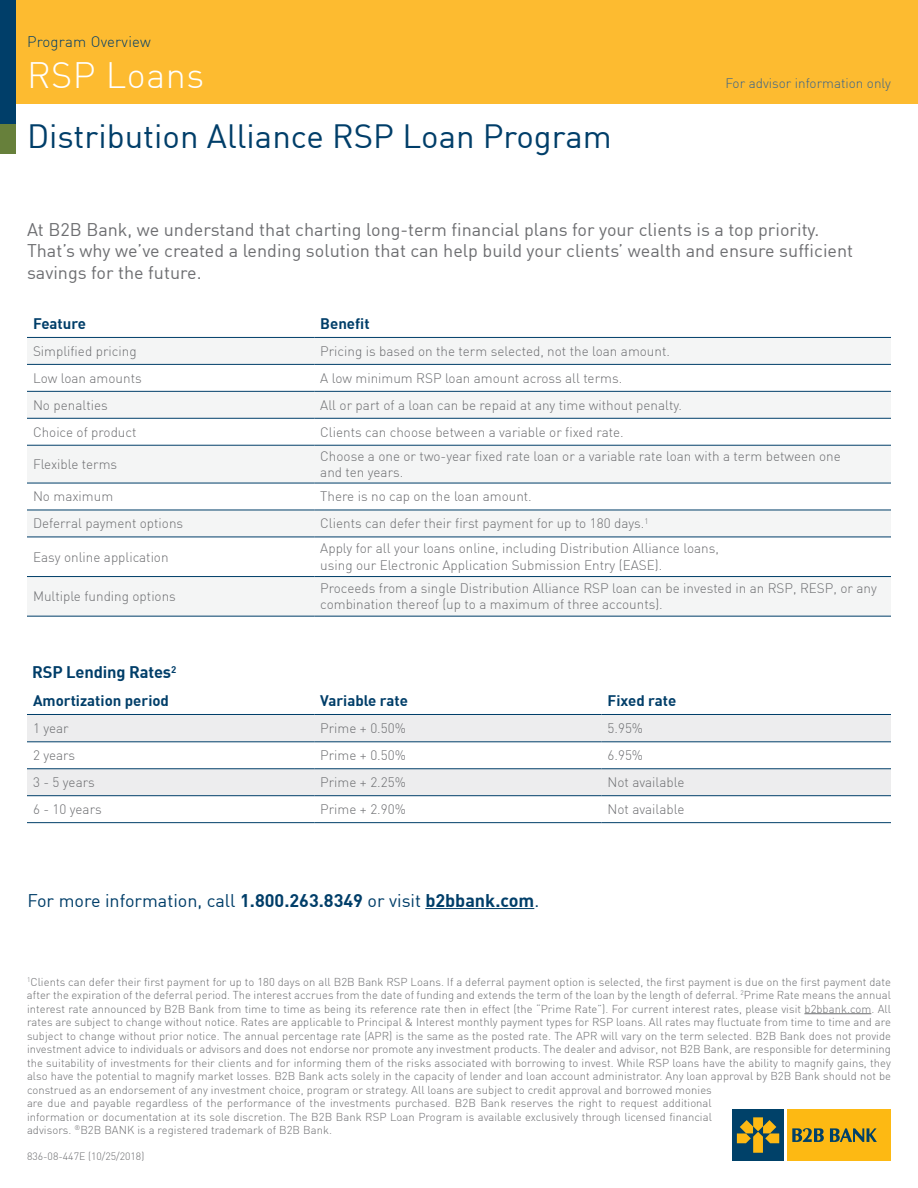
<style>
.page{position:relative;width:918px;height:1188px;background:#fff}
.page>*{position:absolute;margin:0;border:0;box-sizing:border-box;transform-origin:0 0}
.t1{font:300 36px "DIN";letter-spacing:.015em;color:#fff}
.t2{font:33px "DIN";color:#003e69}
.t3{font:18px/21.6px "DIN";color:#6d6e71}
.t4{font:18px "DIN";color:#003e69}
.t5{font:700 16.5px "DIN";letter-spacing:-.01em;color:#003e69}
.t6{font:700 15px "DIN";color:#003e69}
.t7{font:300 15px "DIN";letter-spacing:.015em;color:#003e69}
.t8{font:300 13.5px/16.2px "DIN";color:#6d6e71}
.t9{font:300 13.5px "DIN";color:#3a648a}
.t10{font:300 11.25px/13.5px "DIN";letter-spacing:.005em;color:#6d6e71}
.t11{font:300 10.5px "DIN";color:#6d6e71}
.s1{font-weight:700}
</style>
<div class="page">
<div style="left:0;top:0;width:16px;height:153px;background:#67803b"></div>
<div style="left:0;top:0;width:918px;height:104px;background:#fdbb30"></div>
<div style="left:0;top:0;width:15px;height:123px;background:#003e69"></div>
<div style="left:732px;top:1109px;width:52px;height:52px;background:#004169"></div>
<svg style="left:737px;top:1117px;width:42px;height:36px"></svg>
<div style="left:787px;top:1109px;width:104px;height:52px;background:#fdb913"></div>
<svg style="left:792px;top:1128px;width:32px;height:14px"></svg>
<svg style="left:830px;top:1128px;width:47px;height:14px"></svg>
<div style="left:27px;top:715px;width:864px;height:80px;background:#ededee"></div>
<svg style="left:27px;top:743px;width:864px;height:26px"></svg>
<hr style="left:27px;top:714px;width:287px;height:1px;background:#003e69">
<hr style="left:314px;top:714px;width:288px;height:1px;background:#003e69">
<hr style="left:602px;top:714px;width:289px;height:1px;background:#003e69">
<hr style="left:27px;top:742px;width:287px;height:1px;background:#003e69">
<hr style="left:314px;top:742px;width:288px;height:1px;background:#003e69">
<hr style="left:602px;top:742px;width:289px;height:1px;background:#003e69">
<hr style="left:27px;top:769px;width:287px;height:1px;background:#003e69">
<hr style="left:314px;top:769px;width:288px;height:1px;background:#003e69">
<hr style="left:602px;top:769px;width:289px;height:1px;background:#003e69">
<hr style="left:27px;top:795px;width:287px;height:1px;background:#003e69">
<hr style="left:314px;top:795px;width:288px;height:1px;background:#003e69">
<hr style="left:602px;top:795px;width:289px;height:1px;background:#003e69">
<hr style="left:27px;top:822px;width:287px;height:1px;background:#003e69">
<hr style="left:314px;top:822px;width:288px;height:1px;background:#003e69">
<hr style="left:602px;top:822px;width:289px;height:1px;background:#003e69">
<div style="left:27px;top:338px;width:864px;height:278px;background:#f4f5f5"></div>
<svg style="left:27px;top:365px;width:864px;height:211px"></svg>
<hr style="left:27px;top:391px;width:287px;height:1px;background:#003e69">
<hr style="left:314px;top:391px;width:577px;height:1px;background:#003e69">
<hr style="left:27px;top:418px;width:287px;height:1px;background:#003e69">
<hr style="left:314px;top:418px;width:577px;height:1px;background:#003e69">
<hr style="left:27px;top:445px;width:287px;height:1px;background:#003e69">
<hr style="left:314px;top:445px;width:577px;height:1px;background:#003e69">
<hr style="left:27px;top:483px;width:287px;height:1px;background:#003e69">
<hr style="left:314px;top:483px;width:577px;height:1px;background:#003e69">
<hr style="left:27px;top:510px;width:287px;height:1px;background:#003e69">
<hr style="left:314px;top:510px;width:577px;height:1px;background:#003e69">
<hr style="left:27px;top:537px;width:287px;height:1px;background:#003e69">
<hr style="left:314px;top:537px;width:577px;height:1px;background:#003e69">
<hr style="left:27px;top:364px;width:287px;height:1px;background:#003e69">
<hr style="left:314px;top:364px;width:577px;height:1px;background:#003e69">
<hr style="left:27px;top:337px;width:287px;height:1px;background:#003e69">
<hr style="left:314px;top:337px;width:577px;height:1px;background:#003e69">
<hr style="left:27px;top:576px;width:287px;height:1px;background:#003e69">
<hr style="left:314px;top:576px;width:577px;height:1px;background:#003e69">
<hr style="left:27px;top:616px;width:287px;height:1px;background:#003e69">
<hr style="left:314px;top:616px;width:577px;height:1px;background:#003e69">
<hr style="left:804px;top:1013px;width:67px;height:1px;background:#6d6e71">
<hr style="left:425px;top:908px;width:109px;height:1px;background:#003e69">
<h3 class="t7" style="left:27px;top:33px;width:125px">Program Overview</h3>
<h1 class="t1" style="left:27px;top:53px;width:179px">RSP Loans</h1>
<h2 class="t2" style="left:27px;top:115px;width:586px">Distribution Alliance RSP Loan Program</h2>
<p class="t9" style="left:725px;top:75px;width:167px">For advisor information only</p>
<h3 class="t3" style="left:27px;top:218px;width:828px">At B2B Bank, we understand that charting long-term financial plans for your clients is a top priority.<br>That’s why we’ve created a lending solution that can help build your clients’ wealth and ensure sufficient savings for the future.</h3>
<h3 class="t6" style="left:33px;top:314px;width:55px">Feature</h3>
<h3 class="t6" style="left:320px;top:314px;width:51px">Benefit</h3>
<p class="t8" style="left:33px;top:343px;width:105px">Simplified pricing</p>
<p class="t8" style="left:320px;top:343px;width:351px">Pricing is based on the term selected, not the loan amount.</p>
<p class="t8" style="left:33px;top:370px;width:110px">Low loan amounts</p>
<p class="t8" style="left:320px;top:370px;width:304px">A low minimum RSP loan amount across all terms.</p>
<p class="t8" style="left:33px;top:397px;width:76px">No penalties</p>
<p class="t8" style="left:320px;top:397px;width:363px">All or part of a loan can be repaid at any time without penalty.</p>
<p class="t8" style="left:33px;top:423px;width:105px">Choice of product</p>
<p class="t8" style="left:320px;top:423px;width:305px">Clients can choose between a variable or fixed rate.</p>
<p class="t8" style="left:33px;top:456px;width:86px">Flexible terms</p>
<p class="t8" style="left:320px;top:448px;width:522px">Choose a one or two-year fixed rate loan or a variable rate loan with a term between one and ten years.</p>
<p class="t8" style="left:33px;top:488px;width:82px">No maximum</p>
<p class="t8" style="left:320px;top:488px;width:213px">There is no cap on the loan amount.</p>
<p class="t8" style="left:33px;top:515px;width:152px">Deferral payment options</p>
<p class="t8" style="left:320px;top:515px;width:330px">Clients can defer their first payment for up to 180 days.<sup>1</sup></p>
<p class="t8" style="left:33px;top:548px;width:137px">Easy online application</p>
<p class="t8" style="left:320px;top:540px;width:400px">Apply for all your loans online, including Distribution Alliance loans, using our Electronic Application Submission Entry (EASE).</p>
<p class="t8" style="left:33px;top:588px;width:144px">Multiple funding options</p>
<p class="t8" style="left:320px;top:580px;width:558px">Proceeds from a single Distribution Alliance RSP loan can be invested in an RSP, RESP, or any combination thereof (up to a maximum of three accounts).</p>
<h3 class="t5" style="left:32px;top:662px;width:146px">RSP Lending Rates<sup>2</sup></h3>
<h3 class="t6" style="left:33px;top:691px;width:138px">Amortization period</h3>
<h3 class="t6" style="left:320px;top:691px;width:89px">Variable rate</h3>
<h3 class="t6" style="left:608px;top:691px;width:70px">Fixed rate</h3>
<p class="t8" style="left:33px;top:720px;width:37px">1 year</p>
<p class="t8" style="left:320px;top:720px;width:87px">Prime + 0.50%</p>
<p class="t8" style="left:608px;top:720px;width:37px">5.95%</p>
<p class="t8" style="left:33px;top:747px;width:44px">2 years</p>
<p class="t8" style="left:320px;top:747px;width:87px">Prime + 0.50%</p>
<p class="t8" style="left:608px;top:747px;width:37px">6.95%</p>
<p class="t8" style="left:33px;top:774px;width:63px">3 - 5 years</p>
<p class="t8" style="left:320px;top:774px;width:87px">Prime + 2.25%</p>
<p class="t8" style="left:608px;top:774px;width:78px">Not available</p>
<p class="t8" style="left:33px;top:801px;width:70px">6 - 10 years</p>
<p class="t8" style="left:320px;top:801px;width:87px">Prime + 2.90%</p>
<p class="t8" style="left:608px;top:801px;width:78px">Not available</p>
<h3 class="t4" style="left:27px;top:889px;width:513px">For more information, call <span class="s1">1.800.263.8349</span> or visit <span class="s1">b2bbank.com</span>.</h3>
<p class="t10" style="left:27px;top:975px;width:866px"><sup>1</sup>Clients can defer their first payment for up to 180 days on all B2B Bank RSP Loans. If a deferral payment option is selected, the first payment is due on the first payment date after the expiration of the deferral period. The interest accrues from the date of funding and extends the term of the loan by the length of deferral. <sup>2</sup>Prime Rate means the annual interest rate announced by B2B Bank from time to time as being its reference rate then in effect (the “Prime Rate”). For current interest rates, please visit b2bbank.com. All rates are subject to change without notice. Rates are applicable to Principal &amp; Interest monthly payment types for RSP loans. All rates may fluctuate from time to time and are subject to change without prior notice. The annual percentage rate (APR) is the same as the posted rate. The APR will vary on the term selected. B2B Bank does not provide investment advice to individuals or advisors and does not endorse nor promote any investment products. The dealer and advisor, not B2B Bank, are responsible for determining the suitability of investments for their clients and for informing them of the risks associated with borrowing to invest. While RSP loans have the ability to magnify gains, they also have the potential to magnify market losses. B2B Bank acts solely in the capacity of lender and loan account administrator. Any loan approval by B2B Bank should not be construed as an endorsement of any investment choice, program or strategy. All loans are subject to credit approval and borrowed monies<br>are due and payable regardless of the performance of the investments purchased. B2B Bank reserves the right to request additional<br>information or documentation at its sole discretion. The B2B Bank RSP Loan Program is available exclusively through licensed financial<br>advisors. <sup>®</sup>B2B BANK is a registered trademark of B2B Bank.</p>
<p class="t11" style="left:27px;top:1150px;width:119px">836-08-447E (10/25/2018)</p>
</div>
